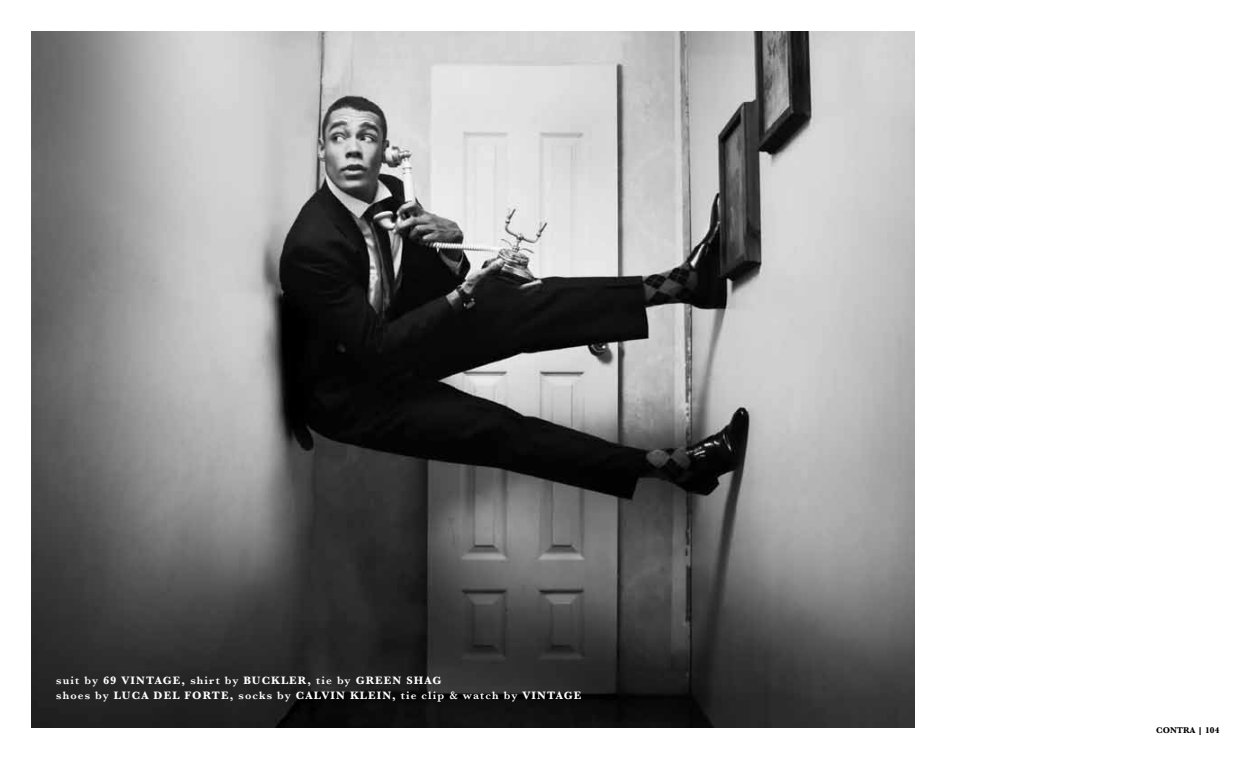
<style>
.page{position:relative;width:1251px;height:759px;background:#fff}
.page>*{position:absolute;margin:0;border:0;box-sizing:border-box;transform-origin:0 0}
.t1{font:700 11.25px/15px "Baskerville";letter-spacing:.1em;color:#fff}
.t2{font:600 11.25px "Baskerville";letter-spacing:.1em;color:#fff}
.t3{font:700 8.75px "Baskerville";color:#000}
.s1{font-weight:600}
.s2{font-weight:700}
</style>
<div class="page">
<img style="left:32px;top:31px;width:882px;height:696px">
<p class="t1" style="left:56px;top:673px;width:386px"><span class="s1">suit by</span> 69 VINTAGE, <span class="s1">shirt by</span> BUCKLER, <span class="s1">tie by</span> GREEN SHAG <span class="s1">shoes by</span> LUCA</p>
<p class="t1" style="left:153px;top:688px;width:49px">DEL FORTE</p>
<p class="t2" style="left:230px;top:689px;width:353px"><span class="s2">,</span> socks by <span class="s2">CALVIN KLEIN,</span> tie clip &amp; watch by <span class="s2">VINTAGE</span></p>
<p class="t3" style="left:1155px;top:725px;width:65px">CONTRA | 104</p>
</div>
